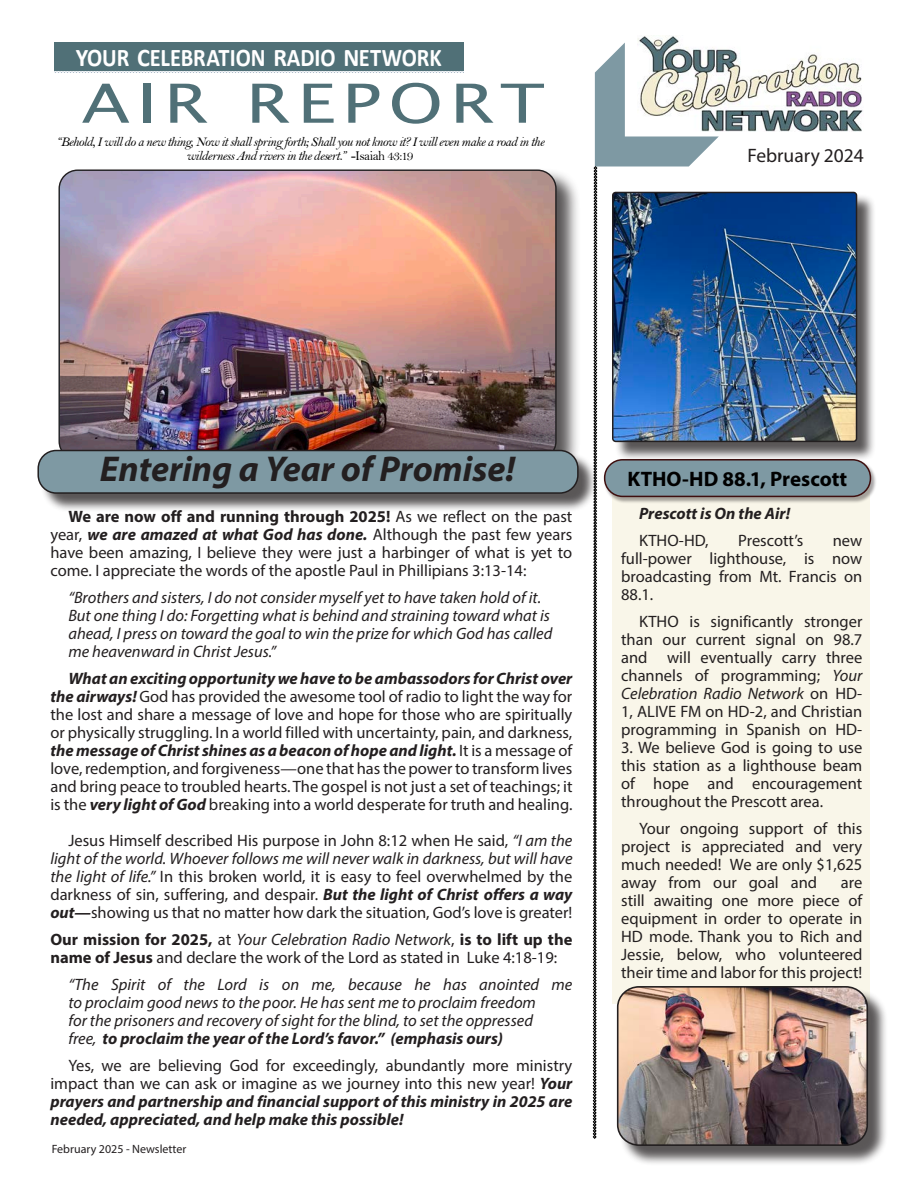
<style>
.page{position:relative;width:918px;height:1188px;background:#fff}
.page>*{position:absolute;margin:0;border:0;box-sizing:border-box;transform-origin:0 0}
.Air_Report_Title{font:54px "Lucida Sans Unicode";letter-spacing:.095em;color:#507077;scale:1.3 1}
.MP_14_14_Just{font:italic 700 36px "Myriad Pro";color:#231f20}
.Air_Report_YCRN{font:700 25.5px "Calibri";letter-spacing:-.005em;color:#fff;scale:.95 1}
.MP_Head_14_14_Ctr_Purple{font:700 21px "Myriad Pro";color:#000}
.Newsletter_Edition{font:19.5px "Myriad Pro";color:#231f20}
.MP_11_12_Just___interspaced{font:16.5px/18px "Myriad Pro";color:#231f20;text-align:justify}
.MP_11_12_Just___interspaced-2{font:italic 16.5px/18px "Myriad Pro";color:#231f20}
.MP_11_12_Just___interspaced-3{font:italic 700 16.5px "Myriad Pro";color:#231f20}
.Air_Report_Galliard_Scripture{font:13.5px/14.2px "Bell MT Italic";letter-spacing:-.04em;color:#000;text-align:center}
.t1{font:12px "Myriad Pro";color:#231f20}
.s1{font-family:"Bell"}
.s2{font-weight:700}
.s3{font-weight:700;font-style:italic}
.s4{font-style:italic}
</style>
<div class="page">
<div style="left:612px;top:478px;width:258px;height:526px;background:#f9f6e9"></div>
<svg style="left:593px;top:43px;width:126px;height:1096px"></svg>
<div style="left:620px;top:989px;width:268px;height:176px;background:#231f20;opacity:.75"></div>
<img style="left:618px;top:987px;width:249px;height:158px">
<div style="left:617px;top:986px;width:251px;height:160px;border:2px solid #231f20;border-radius:21px"></div>
<img style="left:637px;top:36px;width:226px;height:95px">
<svg style="left:54px;top:71px;width:410px;height:1px"></svg>
<div style="left:54px;top:42px;width:410px;height:29px;background:#507077"></div>
<div style="left:603px;top:460px;width:274px;height:44px;background:#231f20;opacity:.4"></div>
<div style="left:605px;top:460px;width:265px;height:36px;background:#7e99a3;border-radius:18px"></div>
<div style="left:604px;top:459px;width:267px;height:38px;border:2px solid #3f0f0f;border-radius:18px"></div>
<div style="left:614px;top:194px;width:263px;height:267px;background:#231f20;opacity:.75"></div>
<img style="left:615px;top:195px;width:239px;height:244px">
<div style="left:612px;top:192px;width:245px;height:250px;border:2px solid #231f20;border-radius:3px"></div>
<div style="left:58px;top:168px;width:522px;height:315px;background:#231f20;opacity:.75"></div>
<img style="left:60px;top:170px;width:496px;height:280px">
<div style="left:40px;top:452px;width:557px;height:60px;background:#231f20;opacity:.75"></div>
<div style="left:38px;top:451px;width:540px;height:42px;background:#7e99a3;border-radius:18px"></div>
<div style="left:37px;top:450px;width:542px;height:44px;border:2px solid #231f20;border-radius:18px"></div>
<p class="Air_Report_YCRN" style="left:76px;top:40px;width:386px">YOUR CELEBRATION RADIO NETWORK</p>
<p class="Air_Report_Title" style="left:82px;top:61px;width:358px">AIR REPORT</p>
<p class="Air_Report_Galliard_Scripture" style="left:56px;top:134px;width:490px">“Behold, I will do a new thing, Now it shall spring forth; Shall you not know it? I will even make a road in the wilderness And rivers in the desert.” <span class="s1">-Isaiah 43:19</span></p>
<p class="Newsletter_Edition" style="left:748px;top:143px;width:118px">February 2024</p>
<p class="MP_14_14_Just" style="left:100px;top:446px;width:417px">Entering a Year of Promise!</p>
<p class="MP_11_12_Just___interspaced" style="left:50px;top:507px;width:523px;text-indent:18px"><span class="s2">We are now off and running through 2025!</span> As we reflect on the past year, <span class="s3">we are amazed at what God has done.</span> Although the past few years have been amazing, I believe they were just a harbinger of what is yet to come. I appreciate the words of the apostle Paul in Phillipians 3:13-14:</p>
<p class="MP_11_12_Just___interspaced-2" style="left:68px;top:588px;width:486px">“Brothers and sisters, I do not consider myself yet to have taken hold of it.<br>But one thing I do: Forgetting what is behind and straining toward what is ahead, I press on toward the goal to win the prize for which God has called me heavenward in Christ Jesus.”</p>
<p class="MP_11_12_Just___interspaced" style="left:50px;top:669px;width:524px;text-indent:18px"><span class="s3">What an exciting opportunity we have to be ambassodors for Christ over the airways!</span> God has provided the awesome tool of radio to light the way for the lost and share a message of love and hope for those who are spiritually or physically struggling. In a world filled with uncertainty, pain, and darkness, <span class="s3">the message of Christ shines as a beacon of hope and light.</span> It is a message of love, redemption, and forgiveness—one that has the power to transform lives and bring peace to troubled hearts. The gospel is not just a set of teachings; it is the <span class="s3">very light of God</span> breaking into a world desperate for truth and healing.</p>
<p class="MP_11_12_Just___interspaced" style="left:50px;top:831px;width:524px;text-indent:18px">Jesus Himself described His purpose in John 8:12 when He said, <span class="s4">“I am the light of the world. Whoever follows me will never walk in darkness, but will have the light of life.”</span> In this broken world, it is easy to feel overwhelmed by the darkness of sin, suffering, and despair. <span class="s3">But the light of Christ offers a way out—</span>showing us that no matter how dark the situation, God’s love is greater!</p>
<p class="MP_11_12_Just___interspaced" style="left:50px;top:930px;width:524px"><span class="s2">Our mission for 2025,</span> at <span class="s4">Your Celebration Radio Network</span>, <span class="s2">is to lift up the name of Jesus</span> and declare the work of the Lord as stated in Luke 4:18-19:</p>
<p class="MP_11_12_Just___interspaced-2" style="left:68px;top:975px;width:506px">“The Spirit of the Lord is on me, because he has anointed me to proclaim good news to the poor. He has sent me to proclaim freedom<br>for the prisoners and recovery of sight for the blind, to set the oppressed<br>free, <span class="s2">to proclaim the year of the Lord’s favor.” (emphasis ours)</span></p>
<p class="MP_11_12_Just___interspaced" style="left:50px;top:1056px;width:524px;text-indent:18px">Yes, we are believing God for exceedingly, abundantly more ministry impact than we can ask or imagine as we journey into this new year! <span class="s3">Your prayers and partnership and financial support of this ministry in 2025 are needed, appreciated, and help make this possible!</span></p>
<p class="t1" style="left:52px;top:1141px;width:136px">February 2025 - Newsletter</p>
<p class="MP_Head_14_14_Ctr_Purple" style="left:627px;top:465px;width:221px">KTHO-HD 88.1, Prescott</p>
<p class="MP_11_12_Just___interspaced-3" style="left:639px;top:503px;width:153px">Prescott is On the Air!</p>
<p class="MP_11_12_Just___interspaced" style="left:639px;top:532px;width:71px">KTHO-HD,</p>
<p class="MP_11_12_Just___interspaced" style="left:738px;top:532px;width:66px">Prescott’s</p>
<p class="MP_11_12_Just___interspaced" style="left:621px;top:532px;width:243px;text-indent:212px">new full-power lighthouse, is now broadcasting from Mt. Francis on 88.1.</p>
<p class="MP_11_12_Just___interspaced" style="left:621px;top:613px;width:243px;text-indent:18px">KTHO is significantly stronger than our current signal on 98.7 and will eventually carry three channels of programming; <span class="s4">Your Celebration Radio Network</span> on HD-1, ALIVE FM on HD-2, and Christian programming in Spanish on HD-</p>
<p class="MP_11_12_Just___interspaced" style="left:621px;top:739px;width:243px">3. We believe God is going to use this station as a lighthouse beam of hope and encouragement throughout the Prescott area.</p>
<p class="MP_11_12_Just___interspaced" style="left:621px;top:820px;width:243px;text-indent:18px">Your ongoing support of this project is appreciated and very much needed! We are only $1,625 away from our goal and</p>
<p class="MP_11_12_Just___interspaced" style="left:621px;top:874px;width:243px;text-indent:220px">are still awaiting one more piece of equipment in order to operate in HD mode. Thank you to Rich and Jessie, below, who volunteered their time and labor for this project!</p>
</div>
